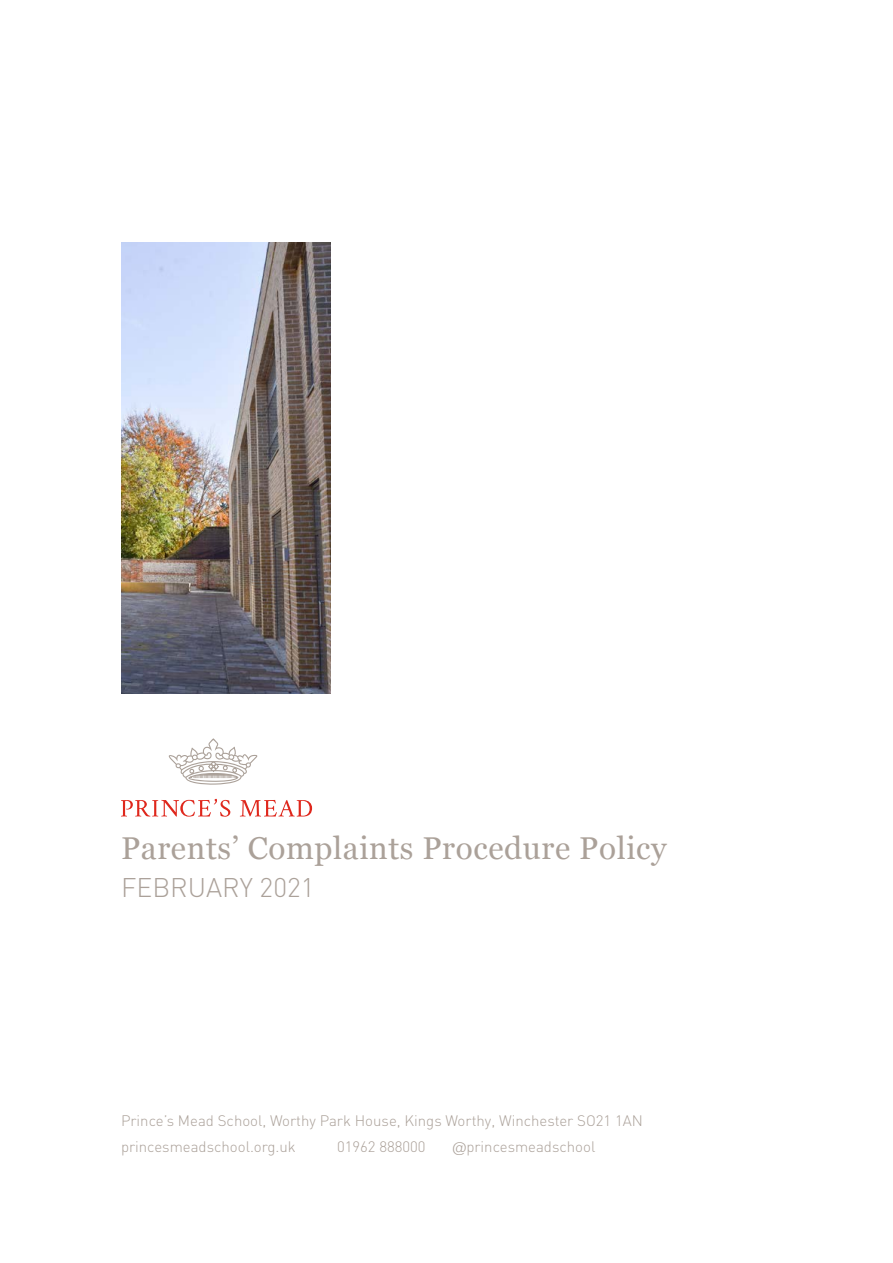
<style>
.page{position:relative;width:893px;height:1263px;background:#fff}
.page>*{position:absolute;margin:0;border:0;box-sizing:border-box;transform-origin:0 0}
.t1{font:31.5px "Georgia";letter-spacing:.02em;color:#aba199}
.t2{font:300 26.7px "DIN";color:#aba199}
.t3{font:300 15px/25.3px "DIN";color:#aba199}
.s1{font-family:"Aktiv Grotesk"}
</style>
<div class="page">
<img style="left:121px;top:242px;width:210px;height:451px">
<svg style="left:169px;top:738px;width:88px;height:47px"></svg>
<svg style="left:121px;top:799px;width:109px;height:18px"></svg>
<svg style="left:240px;top:800px;width:72px;height:16px"></svg>
<h1 class="t1" style="left:121px;top:825px;width:547px">Parents’ Complaints Procedure Policy</h1>
<h2 class="t2" style="left:121px;top:871px;width:195px">FEBRUARY 2021</h2>
<p class="t3" style="left:121px;top:1108px;width:523px">Prince’s Mead School, Worthy Park House, Kings Worthy, Winchester SO21 1AN princesmeadschool.org.uk</p>
<p class="t3" style="left:337px;top:1133px;width:90px">01962 888000</p>
<p class="t3" style="left:452px;top:1133px;width:144px"><span class="s1">@</span>princesmeadschool</p>
</div>
